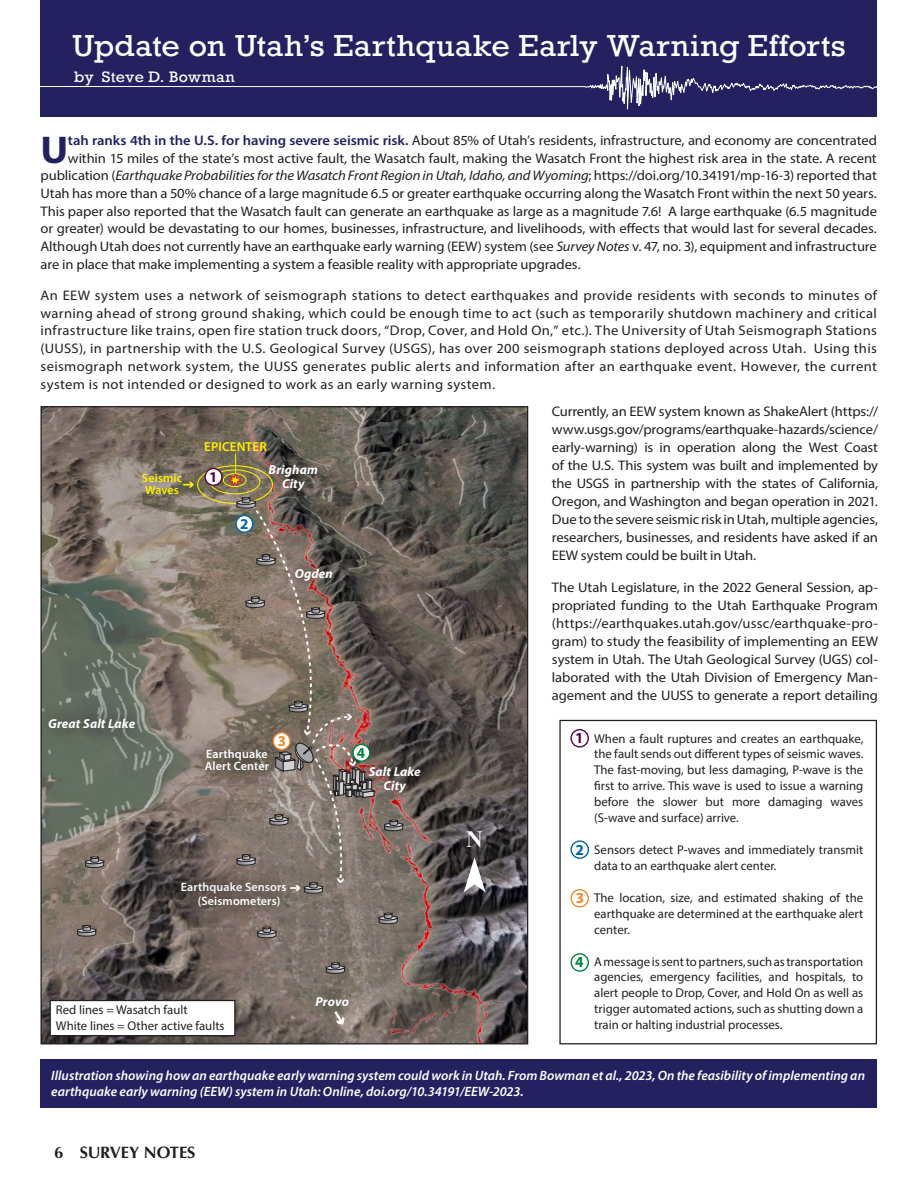
<style>
.page{position:relative;width:918px;height:1188px;background:#fff}
.page>*{position:absolute;margin:0;border:0;box-sizing:border-box;transform-origin:0 0}
.t1{font:128.4px "ESRI North";color:#000}
.serif_caption{font:700 38.85px "Myriad Pro";color:#252161;scale:1.05 1}
.serif_caption-2{font:28.5px "Rockwell";letter-spacing:.01em;color:#fff;scale:1.05 1}
.t2{font:700 23.25px "Times New Roman";color:#fff}
.t3{font:700 16.5px "Optima";letter-spacing:-.01em;color:#231f20}
.t4{font:700 15.3px "Myriad Pro";color:#0065a4}
.t5{font:700 15.3px "Myriad Pro";color:#f0892a}
.t6{font:700 15.3px "Myriad Pro";color:#00843d}
.t7{font:700 15.3px "Myriad Pro";color:#56004e}
.t8{font:700 15px "Myriad Pro";color:#56004e}
.t9{font:700 15px "Myriad Pro";color:#0065a4}
.t10{font:700 15px "Myriad Pro";color:#f0892a}
.t11{font:700 15px "Myriad Pro";color:#00843d}
.serif_caption-3{font:14.25px "Rockwell";letter-spacing:.015em;color:#fff;scale:1.05 1}
.serif_caption-4{font:13.95px/18px "Myriad Pro";letter-spacing:-.01em;color:#231f20;text-align:justify;scale:1.05 1}
.serif_caption-5{font:italic 13.95px "Myriad Pro";letter-spacing:-.01em;color:#231f20;scale:1.05 1}
.serif_caption-6{font:italic 600 13.5px/16.5px "Myriad Pro";letter-spacing:.005em;color:#fff}
.t12{font:italic 700 13.05px/14px "Myriad Pro";letter-spacing:.01em;color:#fff;text-align:center}
.t13{font:600 13.05px "Myriad Pro";letter-spacing:.01em;color:#fff101}
.t14{font:12.75px/15.9px "Myriad Pro";color:#231f20;text-align:justify}
.t15{font:600 12.15px/12.1px "Myriad Pro";letter-spacing:.01em;color:#fff}
.t16{font:600 12.15px/12.1px "Myriad Pro";letter-spacing:.01em;color:#fff101}
.s1{font-weight:600;color:#252161}
.s2{font-style:normal}
.s3{font-style:italic}
</style>
<div class="page">
<div style="left:40px;top:0;width:838px;height:117px;background:#252161"></div>
<div style="left:41px;top:1059px;width:836px;height:48px;background:#252161"></div>
<div style="left:559px;top:720px;width:318px;height:324px;border:1px solid #231f20"></div>
<div style="left:571px;top:840px;width:18px;height:19px;border:1px solid #0065a4;border-radius:50%"></div>
<div style="left:571px;top:889px;width:18px;height:19px;border:1px solid #f0892a;border-radius:50%"></div>
<div style="left:571px;top:953px;width:18px;height:19px;border:1px solid #00843d;border-radius:50%"></div>
<svg style="left:571px;top:730px;width:17px;height:17px"></svg>
<div style="left:570px;top:729px;width:19px;height:19px;border:1px solid #56004e;border-radius:50%"></div>
<img style="left:42px;top:408px;width:484px;height:634px">
<img style="left:175px;top:723px;width:62px;height:76px">
<svg style="left:326px;top:961px;width:19px;height:9px"></svg>
<svg style="left:379px;top:911px;width:19px;height:19px"></svg>
<svg style="left:384px;top:818px;width:19px;height:19px"></svg>
<svg style="left:257px;top:935px;width:19px;height:9px"></svg>
<svg style="left:85px;top:855px;width:19px;height:19px"></svg>
<svg style="left:77px;top:923px;width:19px;height:20px"></svg>
<img style="left:234px;top:438px;width:119px;height:78px">
<img style="left:374px;top:739px;width:78px;height:79px">
<img style="left:262px;top:970px;width:140px;height:72px">
<img style="left:42px;top:692px;width:120px;height:71px">
<div style="left:223px;top:473px;width:24px;height:14px;border:1px solid #fff101;border-radius:50%"></div>
<div style="left:210px;top:469px;width:50px;height:25px;border:1px solid #fff101;border-radius:50%"></div>
<div style="left:197px;top:465px;width:76px;height:39px;border:1px solid #fff101;border-radius:50%"></div>
<img style="left:149px;top:856px;width:169px;height:66px">
<img style="left:164px;top:870px;width:150px;height:65px">
<svg style="left:332px;top:1008px;width:13px;height:18px"></svg>
<svg style="left:183px;top:482px;width:11px;height:6px"></svg>
<svg style="left:228px;top:453px;width:13px;height:33px"></svg>
<svg style="left:464px;top:857px;width:22px;height:35px"></svg>
<svg style="left:237px;top:495px;width:137px;height:405px;background:#7c6f66"></svg>
<svg style="left:205px;top:469px;width:17px;height:16px"></svg>
<div style="left:204px;top:468px;width:19px;height:18px;border:1px solid #56004e;border-radius:50%"></div>
<div style="left:236px;top:516px;width:17px;height:16px;background:#fff;border-radius:50%"></div>
<div style="left:235px;top:515px;width:18px;height:18px;border:1px solid #0065a4;border-radius:50%"></div>
<div style="left:273px;top:733px;width:17px;height:17px;background:#fff;border-radius:50%"></div>
<div style="left:273px;top:732px;width:18px;height:18px;border:1px solid #f0892a;border-radius:50%"></div>
<div style="left:353px;top:744px;width:17px;height:17px;background:#fff;border-radius:50%"></div>
<div style="left:352px;top:744px;width:18px;height:18px;border:1px solid #00843d;border-radius:50%"></div>
<div style="left:50px;top:1001px;width:185px;height:35px;background:#fff"></div>
<div style="left:50px;top:1000px;width:185px;height:36px;border:1px solid #231f20"></div>
<svg style="left:40px;top:46px;width:838px;height:71px"></svg>
<p class="serif_caption-2" style="left:72px;top:28px;width:739px">Update on Utah’s Earthquake Early Warning Efforts</p>
<p class="serif_caption-3" style="left:74px;top:68px;width:154px">by Steve D. Bowman</p>
<p class="serif_caption" style="left:40px;top:124px;width:28px">U</p>
<p class="serif_caption-4" style="left:68px;top:131px;width:772px"><span class="s1">tah ranks 4th in the U.S. for having severe seismic risk.</span> About 85% of Utah’s residents, infrastructure, and economy are concentrated</p>
<p class="serif_caption-4" style="left:68px;top:149px;width:772px">within 15 miles of the state’s most active fault, the Wasatch fault, making the Wasatch Front the highest risk area in the state. A recent</p>
<p class="serif_caption-5" style="left:40px;top:167px;width:798px"><span class="s2">publication (</span>Earthquake Probabilities for the Wasatch Front Region in Utah, Idaho, and Wyoming<span class="s2">; https://doi.org/10.34191/mp-16-3) reported that</span></p>
<p class="serif_caption-4" style="left:40px;top:184px;width:798px">Utah has more than a 50% chance of a large magnitude 6.5 or greater earthquake occurring along the Wasatch Front within the next 50 years.</p>
<p class="serif_caption-4" style="left:40px;top:202px;width:798px">This paper also reported that the Wasatch fault can generate an earthquake as large as a magnitude 7.6! A large earthquake (6.5 magnitude</p>
<p class="serif_caption-4" style="left:40px;top:219px;width:798px">or greater) would be devastating to our homes, businesses, infrastructure, and livelihoods, with effects that would last for several decades.</p>
<p class="serif_caption-4" style="left:40px;top:237px;width:798px">Although Utah does not currently have an earthquake early warning (EEW) system (see <span class="s3">Survey Notes</span> v. 47, no. 3), equipment and infrastructure</p>
<p class="serif_caption-4" style="left:40px;top:255px;width:516px">are in place that make implementing a system a feasible reality with appropriate upgrades.</p>
<p class="serif_caption-4" style="left:40px;top:286px;width:798px">An EEW system uses a network of seismograph stations to detect earthquakes and provide residents with seconds to minutes of warning ahead of strong ground shaking, which could be enough time to act (such as temporarily shutdown machinery and critical infrastructure like trains, open fire station truck doors, “Drop, Cover, and Hold On,” etc.). The University of Utah Seismograph Stations (UUSS), in partnership with the U.S. Geological Survey (USGS), has over 200 seismograph stations deployed across Utah. Using this seismograph network system, the UUSS generates public alerts and information after an earthquake event. However, the current system is not intended or designed to work as an early warning system.</p>
<p class="serif_caption-4" style="left:552px;top:402px;width:312px">Currently, an EEW system known as ShakeAlert (https:// www.usgs.gov/programs/earthquake-hazards/science/ early-warning) is in operation along the West Coast of the U.S. This system was built and implemented by the USGS in partnership with the states of California, Oregon, and Washington and began operation in 2021.<br>Due to the severe seismic risk in Utah, multiple agencies, researchers, businesses, and residents have asked if an EEW system could be built in Utah.</p>
<p class="serif_caption-4" style="left:552px;top:578px;width:312px">The Utah Legislature, in the 2022 General Session, ap&shy;propriated funding to the Utah Earthquake Program (https://earthquakes.utah.gov/ussc/earthquake-pro&shy;gram) to study the feasibility of implementing an EEW system in Utah. The Utah Geological Survey (UGS) col&shy;laborated with the Utah Division of Emergency Man&shy;agement and the UUSS to generate a report detailing</p>
<p class="t13" style="left:204px;top:438px;width:64px">EPICENTER</p>
<p class="t12" style="left:269px;top:462px;width:51px">Brigham<br>City</p>
<p class="t8" style="left:209px;top:467px;width:10px">1</p>
<p class="t16" style="left:142px;top:471px;width:42px">Seismic<br>Waves</p>
<p class="t9" style="left:240px;top:514px;width:10px">2</p>
<p class="t12" style="left:295px;top:567px;width:40px">Ogden</p>
<p class="t12" style="left:48px;top:716px;width:89px">Great Salt Lake</p>
<p class="t14" style="left:594px;top:730px;width:271px">When a fault ruptures and creates an earthquake, the fault sends out different types of seismic waves.<br>The fast-moving, but less damaging, P-wave is the first to arrive. This wave is used to issue a warning before the slower but more damaging waves (S-wave and surface) arrive.</p>
<p class="t14" style="left:594px;top:842px;width:271px">Sensors detect P-waves and immediately transmit data to an earthquake alert center.</p>
<p class="t14" style="left:594px;top:889px;width:271px">The location, size, and estimated shaking of the earthquake are determined at the earthquake alert center.</p>
<p class="t14" style="left:594px;top:953px;width:271px">A message is sent to partners, such as transportation agencies, emergency facilities, and hospitals, to alert people to Drop, Cover, and Hold On as well as trigger automated actions, such as shutting down a train or halting industrial processes.</p>
<p class="t7" style="left:575px;top:728px;width:10px">1</p>
<p class="t10" style="left:278px;top:731px;width:10px">3</p>
<p class="t11" style="left:357px;top:743px;width:10px">4</p>
<p class="t15" style="left:205px;top:747px;width:66px">Earthquake<br>Alert Center</p>
<p class="t12" style="left:369px;top:764px;width:54px">Salt Lake<br>City</p>
<p class="t2" style="left:466px;top:824px;width:18px">N</p>
<p class="t4" style="left:576px;top:839px;width:10px">2</p>
<p class="t5" style="left:576px;top:888px;width:10px">3</p>
<p class="t15" style="left:198px;top:880px;width:90px;line-height:13.5px;text-indent:-17px">Earthquake Sensors (Seismometers)</p>
<p class="t6" style="left:575px;top:952px;width:10px">4</p>
<p class="t12" style="left:315px;top:995px;width:35px">Provo</p>
<p class="t1" style="left:553px;top:973px;width:44px">¯</p>
<p class="t14" style="left:56px;top:1002px;width:133px">Red lines = Wasatch fault</p>
<p class="t14" style="left:56px;top:1018px;width:170px">White lines = Other active faults</p>
<p class="serif_caption-6" style="left:51px;top:1067px;width:815px">Illustration showing how an earthquake early warning system could work in Utah. From Bowman et al., 2023, On the feasibility of implementing an earthquake early warning (EEW) system in Utah: Online, doi.org/10.34191/EEW-2023.</p>
<p class="t3" style="left:54px;top:1143px;width:143px">6 SURVEY NOTES</p>
</div>
